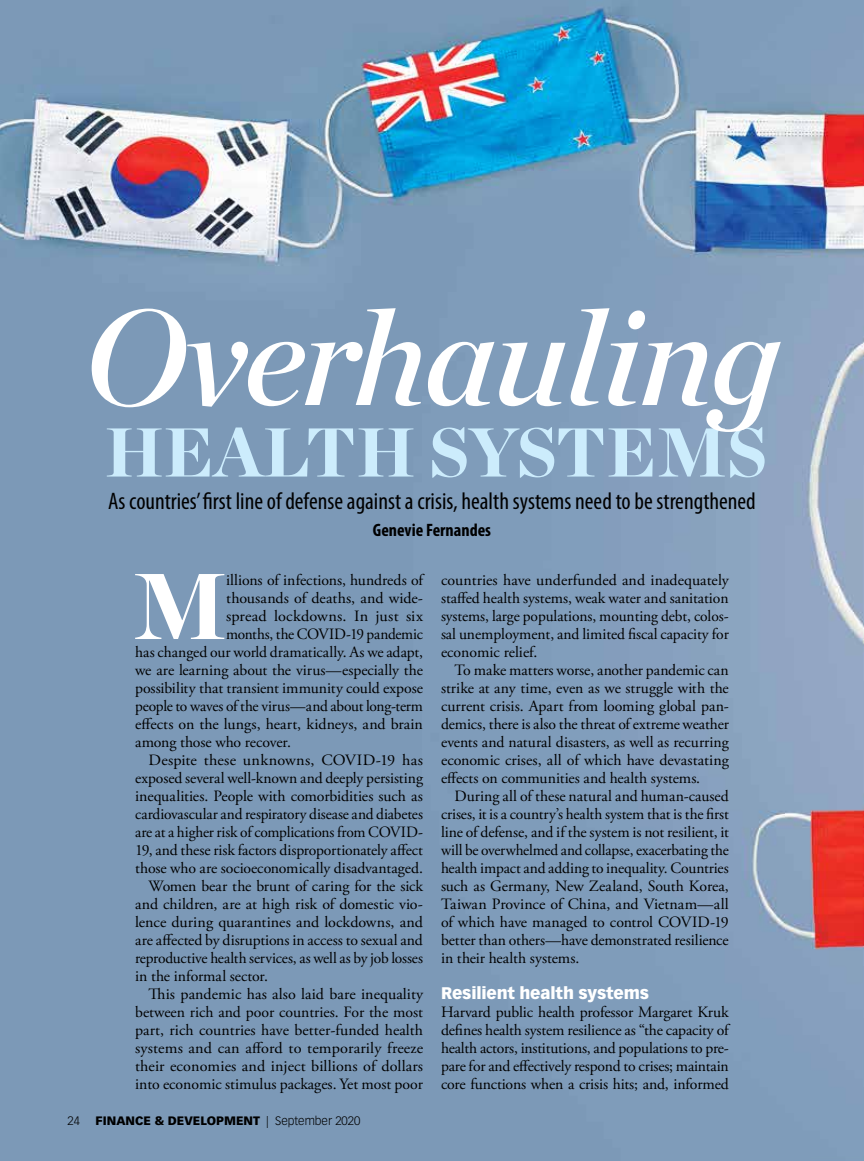
<style>
.page{position:relative;width:864px;height:1161px;background:#fff}
.page>*{position:absolute;margin:0;border:0;box-sizing:border-box;transform-origin:0 0}
.t1{font:italic 135px "Chronicle Display Semi";letter-spacing:-.02em;color:#fff}
.t2{font:900 93.15px "Chronicle Display";color:#fff}
.t3{font:900 69px "Chronicle Display";color:#ccecfc}
.t4{font:condensed 24px "Myriad Pro";color:#000}
.t5{font:700 condensed 18px "Myriad Pro";color:#000}
.t6{font:900 16.5px "Vectora LT Std";letter-spacing:-.01em;color:#fff}
.t7{font:15.75px/18px "Adobe Garamond Pro";color:#000;text-align:justify}
.t8{font:900 12px "Vectora LT Std";color:#000}
.t9{font:300 12px "Vectora LT Std";color:#000}
.s1{font-weight:300}
</style>
<div class="page">
<img style="left:0;top:0;width:864px;height:1161px">
<h1 class="t1" style="left:84px;top:249px;width:698px">Overhauling</h1>
<h3 class="t3" style="left:105px;top:395px;width:665px">HEALTH SYSTEMS</h3>
<h3 class="t4" style="left:108px;top:488px;width:649px">As countries’ first line of defense against a crisis, health systems need to be strengthened</h3>
<p class="t5" style="left:373px;top:520px;width:120px">Genevie Fernandes</p>
<h2 class="t2" style="left:133px;top:529px;width:96px">M</h2>
<p class="t7" style="left:226px;top:572px;width:198px">illions of infections, hundreds of</p>
<p class="t7" style="left:226px;top:590px;width:198px">thousands of deaths, and wide-</p>
<p class="t7" style="left:226px;top:608px;width:198px">spread lockdowns. In just six</p>
<p class="t7" style="left:226px;top:626px;width:198px">months, the COVID-19 pandemic</p>
<p class="t7" style="left:135px;top:644px;width:289px">has changed our world dramatically. As we adapt,</p>
<p class="t7" style="left:135px;top:662px;width:289px">we are learning about the virus—especially the</p>
<p class="t7" style="left:135px;top:680px;width:289px">possibility that transient immunity could expose</p>
<p class="t7" style="left:135px;top:698px;width:289px">people to waves of the virus—and about long-term</p>
<p class="t7" style="left:135px;top:716px;width:289px">effects on the lungs, heart, kidneys, and brain</p>
<p class="t7" style="left:135px;top:734px;width:157px">among those who recover.</p>
<p class="t7" style="left:149px;top:752px;width:276px">Despite these unknowns, COVID-19 has</p>
<p class="t7" style="left:135px;top:770px;width:289px">exposed several well-known and deeply persisting</p>
<p class="t7" style="left:135px;top:788px;width:289px">inequalities. People with comorbidities such as</p>
<p class="t7" style="left:135px;top:806px;width:289px">cardiovascular and respiratory disease and diabetes</p>
<p class="t7" style="left:135px;top:824px;width:289px">are at a higher risk of complications from COVID-</p>
<p class="t7" style="left:135px;top:842px;width:289px">19, and these risk factors disproportionately affect</p>
<p class="t7" style="left:135px;top:860px;width:289px">those who are socioeconomically disadvantaged.</p>
<p class="t7" style="left:149px;top:878px;width:276px">Women bear the brunt of caring for the sick</p>
<p class="t7" style="left:135px;top:896px;width:289px">and children, are at high risk of domestic vio-</p>
<p class="t7" style="left:135px;top:914px;width:289px">lence during quarantines and lockdowns, and</p>
<p class="t7" style="left:135px;top:932px;width:289px">are affected by disruptions in access to sexual and</p>
<p class="t7" style="left:135px;top:950px;width:289px">reproductive health services, as well as by job losses</p>
<p class="t7" style="left:135px;top:968px;width:134px">in the informal sector.</p>
<p class="t7" style="left:149px;top:986px;width:276px">This pandemic has also laid bare inequality</p>
<p class="t7" style="left:135px;top:1004px;width:289px">between rich and poor countries. For the most</p>
<p class="t7" style="left:135px;top:1022px;width:289px">part, rich countries have better-funded health</p>
<p class="t7" style="left:135px;top:1040px;width:289px">systems and can afford to temporarily freeze</p>
<p class="t7" style="left:135px;top:1058px;width:289px">their economies and inject billions of dollars</p>
<p class="t7" style="left:135px;top:1076px;width:289px">into economic stimulus packages. Yet most poor</p>
<p class="t9" style="left:68px;top:1114px;width:14px">24</p>
<p class="t8" style="left:96px;top:1113px;width:266px">FINANCE &amp; DEVELOPMENT <span class="s1">| September 2020</span></p>
<p class="t7" style="left:441px;top:572px;width:289px">countries have underfunded and inadequately staffed health systems, weak water and sanitation systems, large populations, mounting debt, colos&shy;sal unemployment, and limited fiscal capacity for economic relief.</p>
<p class="t7" style="left:441px;top:662px;width:289px;text-indent:14px">To make matters worse, another pandemic can strike at any time, even as we struggle with the current crisis. Apart from looming global pan&shy;demics, there is also the threat of extreme weather events and natural disasters, as well as recurring economic crises, all of which have devastating effects on communities and health systems.</p>
<p class="t7" style="left:441px;top:788px;width:289px;text-indent:13px">During all of these natural and human-caused crises, it is a country’s health system that is the first line of defense, and if the system is not resilient, it will be overwhelmed and collapse, exacerbating the health impact and adding to inequality. Countries such as Germany, New Zealand, South Korea, Taiwan Province of China, and Vietnam—all of which have managed to control COVID-19 better than others—have demonstrated resilience in their health systems.</p>
<p class="t6" style="left:441px;top:983px;width:210px">Resilient health systems</p>
<p class="t7" style="left:441px;top:1004px;width:289px">Harvard public health professor Margaret Kruk defines health system resilience as “the capacity of health actors, institutions, and populations to pre&shy;pare for and effectively respond to crises; maintain core functions when a crisis hits; and, informed</p>
</div>
